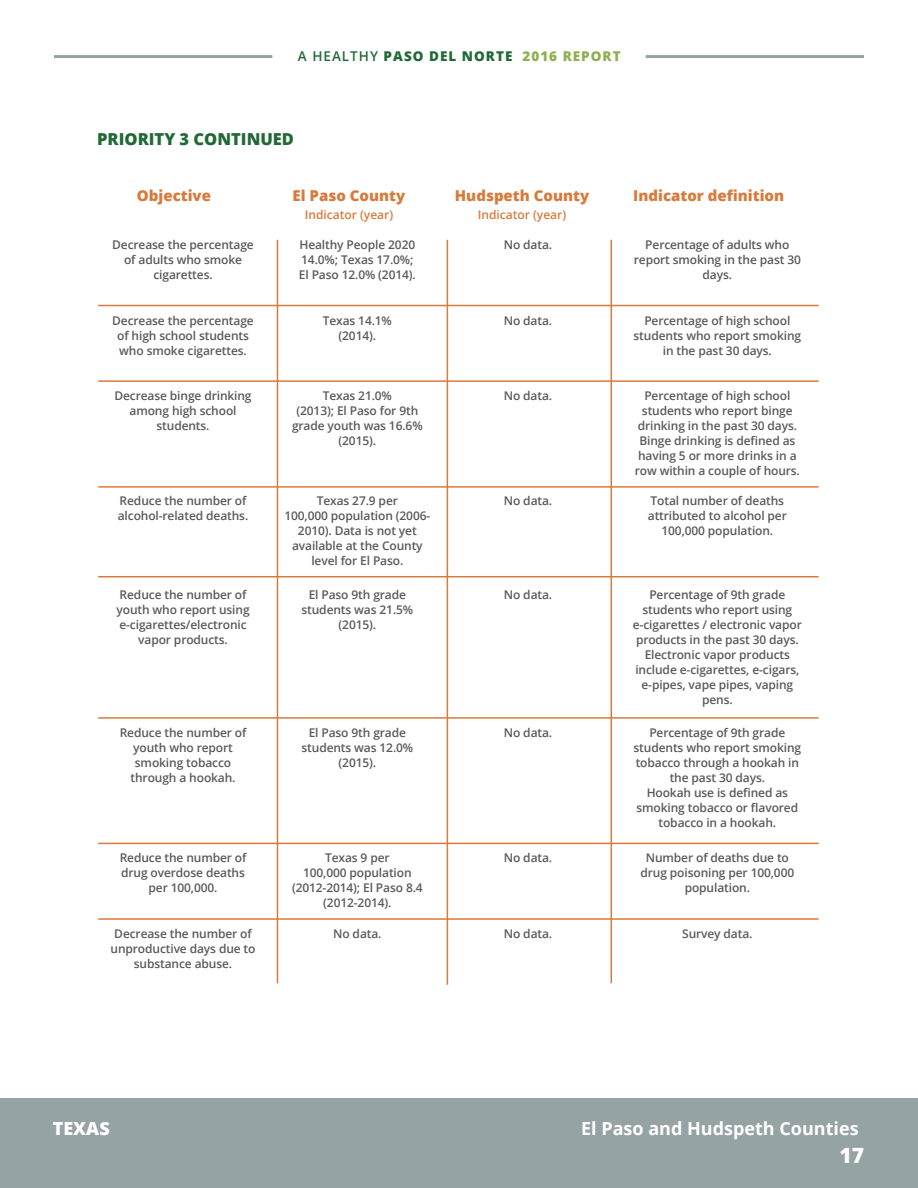
<style>
.page{position:relative;width:918px;height:1188px;background:#fff}
.page>*{position:absolute;margin:0;border:0;box-sizing:border-box;transform-origin:0 0}
.t1{font:800 21px "Open Sans";color:#fff}
.t2{font:700 18px "Open Sans";color:#fff}
.t3{font:800 18px "Open Sans";color:#fff}
.t4{font:800 16.5px "Open Sans";color:#206936}
.t5{font:800 15px "Open Sans";color:#d97a3b}
.t6{font:800 13.5px "Open Sans";letter-spacing:.075em;color:#206936}
.t7{font:600 12px/15px "Open Sans";letter-spacing:-.01em;color:#5a5a5b;text-align:center}
.t8{font:600 12px "Open Sans";color:#d97a3b}
.s1{font-weight:600}
.s2{color:#8db14f}
</style>
<div class="page">
<hr style="left:0;top:1098px;width:4px;height:90px;background:#96a3a5">
<div style="left:2px;top:1098px;width:916px;height:90px;background:#96a3a5"></div>
<hr style="left:54px;top:55px;width:218px;height:3px;background:#96a3a5">
<hr style="left:646px;top:55px;width:218px;height:3px;background:#96a3a5">
<hr style="left:98px;top:305px;width:721px;height:1px;background:#d97a3b">
<hr style="left:98px;top:380px;width:721px;height:2px;background:#d97a3b">
<hr style="left:98px;top:486px;width:721px;height:2px;background:#d97a3b">
<hr style="left:611px;top:240px;width:1px;height:743px;background:#d97a3b">
<hr style="left:277px;top:240px;width:1px;height:743px;background:#d97a3b">
<hr style="left:447px;top:240px;width:1px;height:745px;background:#d97a3b">
<hr style="left:98px;top:576px;width:721px;height:1px;background:#d97a3b">
<hr style="left:98px;top:717px;width:721px;height:2px;background:#d97a3b">
<hr style="left:98px;top:843px;width:721px;height:1px;background:#d97a3b">
<hr style="left:98px;top:918px;width:721px;height:2px;background:#d97a3b">
<p class="t6" style="left:298px;top:46px;width:324px"><span class="s1">A HEALTHY</span> PASO DEL NORTE <span class="s2">2016 REPORT</span></p>
<h3 class="t4" style="left:97px;top:127px;width:198px">PRIORITY 3 CONTINUED</h3>
<p class="t5" style="left:137px;top:184px;width:76px">Objective</p>
<p class="t5" style="left:455px;top:184px;width:136px">Hudspeth County</p>
<p class="t5" style="left:633px;top:184px;width:152px">Indicator definition</p>
<p class="t8" style="left:478px;top:206px;width:90px">Indicator (year)</p>
<p class="t5" style="left:293px;top:184px;width:114px">El Paso County</p>
<p class="t8" style="left:305px;top:206px;width:90px">Indicator (year)</p>
<p class="t7" style="left:112px;top:237px;width:143px">Decrease the percentage of adults who smoke cigarettes.</p>
<p class="t7" style="left:112px;top:312px;width:143px">Decrease the percentage of high school students who smoke cigarettes.</p>
<p class="t7" style="left:114px;top:388px;width:139px">Decrease binge drinking among high school students.</p>
<p class="t7" style="left:118px;top:493px;width:132px;text-align:left">Reduce the number of alcohol-related deaths.</p>
<p class="t7" style="left:116px;top:587px;width:135px">Reduce the number of youth who report using e-cigarettes/electronic vapor products.</p>
<p class="t7" style="left:120px;top:725px;width:128px">Reduce the number of youth who report smoking tobacco through a hookah.</p>
<p class="t7" style="left:120px;top:850px;width:128px">Reduce the number of drug overdose deaths per 100,000.</p>
<p class="t7" style="left:111px;top:926px;width:147px">Decrease the number of unproductive days due to substance abuse.</p>
<p class="t7" style="left:299px;top:237px;width:119px;text-align:left">Healthy People 2020<br>14.0%; Texas 17.0%;<br>El Paso 12.0% (2014).</p>
<p class="t7" style="left:323px;top:312px;width:71px">Texas 14.1% (2014).</p>
<p class="t7" style="left:292px;top:388px;width:132px">Texas 21.0%<br>(2013); El Paso for 9th grade youth was 16.6% (2015).</p>
<p class="t7" style="left:504px;top:237px;width:50px">No data.</p>
<p class="t7" style="left:504px;top:312px;width:50px">No data.</p>
<p class="t7" style="left:504px;top:388px;width:50px">No data.</p>
<p class="t7" style="left:634px;top:237px;width:169px">Percentage of adults who report smoking in the past 30 days.</p>
<p class="t7" style="left:634px;top:312px;width:169px">Percentage of high school students who report smoking in the past 30 days.</p>
<p class="t7" style="left:635px;top:388px;width:167px">Percentage of high school students who report binge drinking in the past 30 days.<br>Binge drinking is defined as having 5 or more drinks in a row within a couple of hours.</p>
<p class="t7" style="left:648px;top:493px;width:141px">Total number of deaths attributed to alcohol per<br>100,000 population.</p>
<p class="t7" style="left:504px;top:493px;width:50px">No data.</p>
<p class="t7" style="left:284px;top:493px;width:147px">Texas 27.9 per<br>100,000 population (2006-<br>2010). Data is not yet available at the County level for El Paso.</p>
<p class="t7" style="left:302px;top:587px;width:113px">El Paso 9th grade students was 21.5% (2015).</p>
<p class="t7" style="left:633px;top:587px;width:171px">Percentage of 9th grade students who report using e-cigarettes / electronic vapor products in the past 30 days.<br>Electronic vapor products include e-cigarettes, e-cigars, e-pipes, vape pipes, vaping pens.</p>
<p class="t7" style="left:634px;top:725px;width:169px">Percentage of 9th grade students who report smoking tobacco through a hookah in the past 30 days.<br>Hookah use is defined as smoking tobacco or flavored tobacco in a hookah.</p>
<p class="t7" style="left:641px;top:850px;width:155px">Number of deaths due to drug poisoning per 100,000 population.</p>
<p class="t7" style="left:504px;top:587px;width:50px">No data.</p>
<p class="t7" style="left:302px;top:725px;width:113px">El Paso 9th grade students was 12.0% (2015).</p>
<p class="t7" style="left:504px;top:725px;width:50px">No data.</p>
<p class="t7" style="left:504px;top:850px;width:50px">No data.</p>
<p class="t7" style="left:292px;top:850px;width:132px">Texas 9 per<br>100,000 population (2012-2014); El Paso 8.4 (2012-2014).</p>
<p class="t7" style="left:333px;top:926px;width:50px">No data.</p>
<p class="t7" style="left:504px;top:926px;width:50px">No data.</p>
<p class="t7" style="left:682px;top:926px;width:72px">Survey data.</p>
<h2 class="t3" style="left:53px;top:1115px;width:58px">TEXAS</h2>
<h2 class="t2" style="left:581px;top:1116px;width:279px">El Paso and Hudspeth Counties</h2>
<h1 class="t1" style="left:840px;top:1140px;width:26px">17</h1>
</div>
